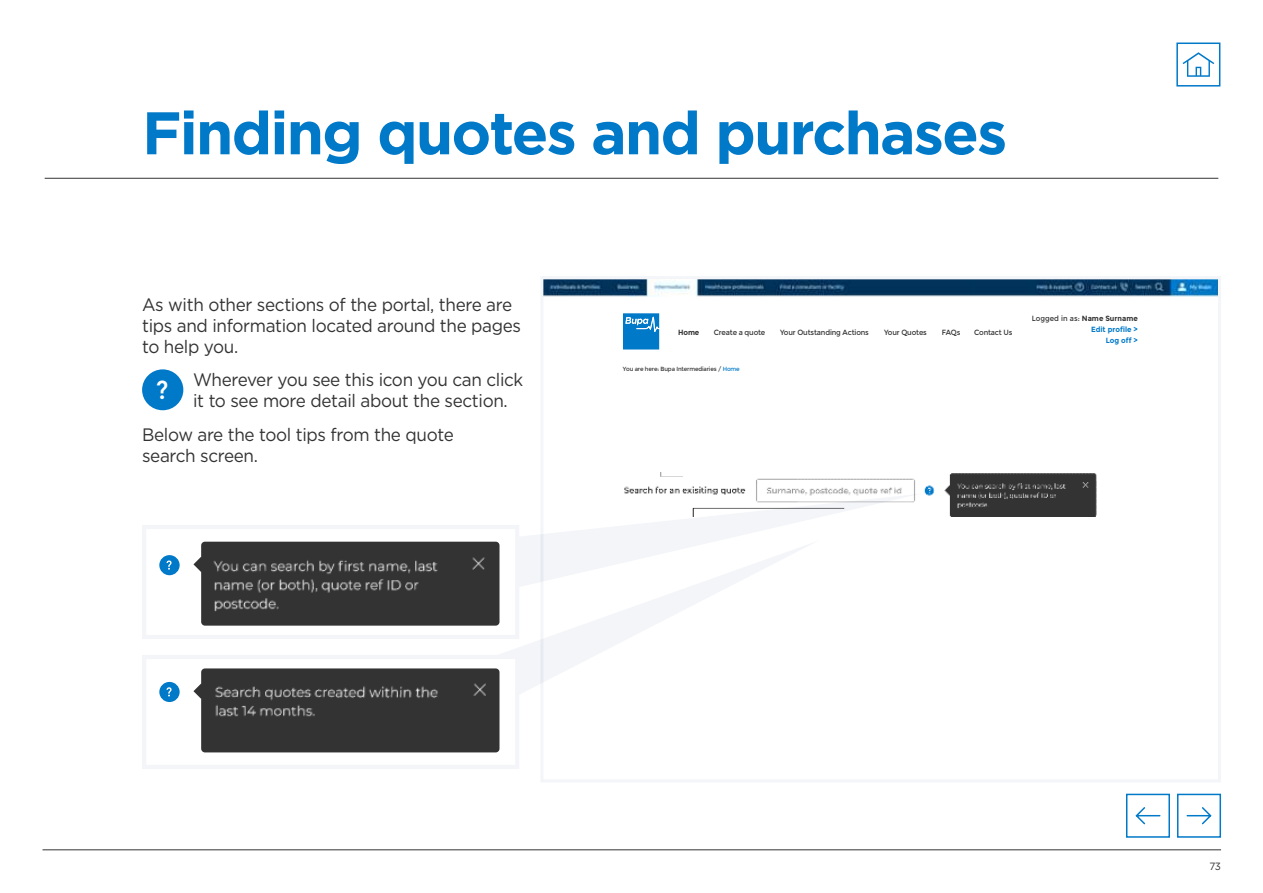
<style>
.page{position:relative;width:1263px;height:893px;background:#fff}
.page>*{position:absolute;margin:0;border:0;box-sizing:border-box;transform-origin:0 0}
.t1{font:700 60px "Gotham";letter-spacing:-.03em;color:#0079c8}
.t2{font:25.95px "Montserrat";color:#fff;scale:.95 1}
.t3{font:18px/21px "Gotham";letter-spacing:-.02em;color:#333;scale:.95 1}
.t4{font:10.5px "Gotham";color:#333;scale:.95 1}
.t5{font:7.5px "Montserrat";letter-spacing:-.02em;color:#333;scale:.95 1}
.t6{font:700 7.5px/11.2px "Montserrat";letter-spacing:.005em;color:#0079c8;text-align:right;scale:.95 1}
.t7{font:700 7.5px "Montserrat";color:#333;scale:.95 1}
.t8{font:6px "Montserrat";letter-spacing:-.02em;color:#333;scale:.95 1}
.s1{color:#0079c8}
.s2{font-weight:400;color:#333}
.s3{color:#333}
</style>
<div class="page">
<hr style="left:45px;top:178px;width:1173px;height:1px;background:#333">
<hr style="left:43px;top:849px;width:1178px;height:1px;background:#333">
<div style="left:540px;top:276px;width:681px;height:506px;border:3px solid #f3f5f8"></div>
<img style="left:543px;top:279px;width:433px;height:17px">
<img style="left:976px;top:279px;width:242px;height:17px">
<svg style="left:623px;top:313px;width:36px;height:36px"></svg>
<div style="left:1176px;top:43px;width:44px;height:44px;border:2px solid #0079c8"></div>
<img style="left:624px;top:472px;width:473px;height:44px">
<svg style="left:519px;top:494px;width:403px;height:46px"></svg>
<svg style="left:499px;top:540px;width:314px;height:198px"></svg>
<div style="left:144px;top:527px;width:373px;height:110px;background:#fff"></div>
<img style="left:201px;top:542px;width:298px;height:84px">
<svg style="left:193px;top:557px;width:16px;height:15px"></svg>
<div style="left:159px;top:555px;width:21px;height:20px;background:#0079c8;border-radius:50%"></div>
<svg style="left:166px;top:560px;width:6px;height:10px"></svg>
<div style="left:142px;top:525px;width:377px;height:114px;border:4px solid #f3f5f8"></div>
<div style="left:144px;top:657px;width:373px;height:110px;background:#fff"></div>
<img style="left:201px;top:668px;width:298px;height:84px">
<svg style="left:193px;top:683px;width:16px;height:16px"></svg>
<div style="left:159px;top:682px;width:21px;height:20px;background:#0079c8;border-radius:50%"></div>
<svg style="left:166px;top:687px;width:6px;height:9px"></svg>
<div style="left:142px;top:655px;width:377px;height:114px;border:4px solid #f3f5f8"></div>
<div style="left:142px;top:369px;width:41px;height:41px;background:#0079c8;border-radius:50%"></div>
<div style="left:1177px;top:794px;width:44px;height:44px;border:1px solid #0079c8"></div>
<svg style="left:1186px;top:807px;width:26px;height:18px"></svg>
<div style="left:1126px;top:794px;width:44px;height:44px;border:1px solid #0079c8"></div>
<svg style="left:1135px;top:807px;width:26px;height:18px"></svg>
<svg style="left:1182px;top:52px;width:32px;height:25px"></svg>
<h1 class="t1" style="left:142px;top:106px;width:867px">Finding quotes and purchases</h1>
<p class="t3" style="left:142px;top:295px;width:400px">As with other sections of the portal, there are tips and information located around the pages to help you.</p>
<p class="t3" style="left:193px;top:370px;width:349px">Wherever you see this icon you can click it to see more detail about the section.</p>
<p class="t3" style="left:142px;top:425px;width:330px">Below are the tool tips from the quote search screen.</p>
<h2 class="t2" style="left:156px;top:378px;width:15px">?</h2>
<p class="t7" style="left:678px;top:328px;width:24px">Home</p>
<p class="t5" style="left:714px;top:329px;width:56px">Create a quote</p>
<p class="t8" style="left:623px;top:367px;width:124px">You are here: Bupa Intermediaries / <span class="s1">Home</span></p>
<p class="t5" style="left:780px;top:329px;width:95px">Your Outstanding Actions</p>
<p class="t5" style="left:884px;top:329px;width:47px">Your Quotes</p>
<p class="t5" style="left:942px;top:329px;width:21px">FAQs</p>
<p class="t5" style="left:974px;top:329px;width:42px">Contact Us</p>
<p class="t6" style="left:1032px;top:313px;width:113px"><span class="s2">Logged in as:</span> <span class="s3">Name Surname<br></span>Edit profile &gt;<br>Log off &gt;</p>
<p class="t4" style="left:1209px;top:862px;width:14px">73</p>
</div>
